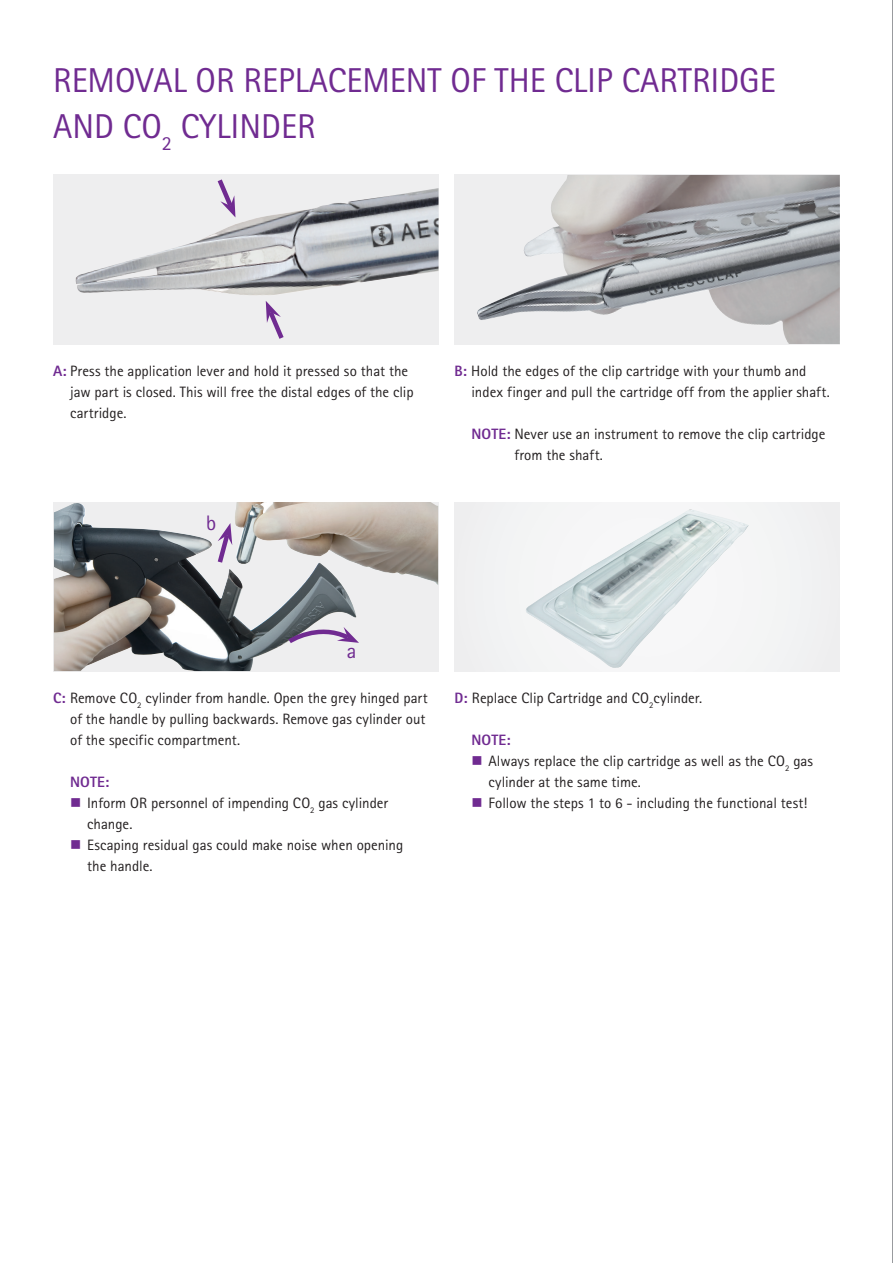
<style>
.page{position:relative;width:893px;height:1263px;background:#fff}
.page>*{position:absolute;margin:0;border:0;box-sizing:border-box;transform-origin:0 0}
.t1{font:34.5px/46.5px "Rotis Sans Serif Pro";color:#702b91}
.t2{font:21px "Rotis Sans Serif Pro";color:#702b91}
.t3{font:15px/21px "Rotis Sans Serif Pro";color:#231f20}
.t4{font:800 15px "Rotis Sans Serif Pro";letter-spacing:.005em;color:#702b91}
.s1{font-weight:800;color:#702b91}
.s2{color:#702b91}
</style>
<div class="page">
<div style="left:454px;top:175px;width:386px;height:169px;background:#eeeeef"></div>
<img style="left:477px;top:175px;width:363px;height:169px">
<div style="left:53px;top:175px;width:385px;height:169px;background:#eeeeef"></div>
<img style="left:75px;top:188px;width:363px;height:107px">
<img style="left:54px;top:502px;width:384px;height:169px">
<div style="left:454px;top:502px;width:386px;height:169px;background:#f1f2f3"></div>
<img style="left:526px;top:509px;width:223px;height:159px">
<svg style="left:214px;top:523px;width:19px;height:45px"></svg>
<svg style="left:214px;top:174px;width:22px;height:43px"></svg>
<svg style="left:265px;top:301px;width:19px;height:38px"></svg>
<svg style="left:285px;top:623px;width:74px;height:23px;background:#b7aac1"></svg>
<hr style="left:892px;top:0;width:1px;height:1263px;background:#939598">
<h1 class="t1" style="left:53px;top:57px;width:724px">REMOVAL OR REPLACEMENT OF THE CLIP CARTRIDGE<br>AND CO<sub>2</sub> CYLINDER</h1>
<p class="t3" style="left:70px;top:360px;width:345px;text-indent:-17px"><span class="s1">A:</span> Press the application lever and hold it pressed so that the jaw part is closed. This will free the distal edges of the clip cartridge.</p>
<h2 class="t2" style="left:206px;top:510px;width:12px">b</h2>
<p class="t3" style="left:471px;top:360px;width:360px;text-indent:-17px"><span class="s1">B:</span> Hold the edges of the clip cartridge with your thumb and index finger and pull the cartridge off from the applier shaft.</p>
<p class="t3" style="left:514px;top:423px;width:313px;text-indent:-43px"><span class="s1">NOTE:</span> Never use an instrument to remove the clip cartridge from the shaft.</p>
<h2 class="t2" style="left:347px;top:638px;width:11px">a</h2>
<p class="t3" style="left:70px;top:688px;width:359px;text-indent:-17px"><span class="s1">C:</span> Remove CO<sub>2</sub> cylinder from handle. Open the grey hinged part of the handle by pulling backwards. Remove gas cylinder out of the specific compartment.</p>
<p class="t4" style="left:70px;top:772px;width:40px">NOTE:</p>
<p class="t3" style="left:87px;top:793px;width:302px;text-indent:-17px"><span class="s2">■</span> Inform OR personnel of impending CO<sub>2</sub> gas cylinder change.</p>
<p class="t3" style="left:87px;top:835px;width:318px;text-indent:-17px"><span class="s2">■</span> Escaping residual gas could make noise when opening the handle.</p>
<p class="t3" style="left:454px;top:688px;width:249px"><span class="s1">D:</span> Replace Clip Cartridge and CO<sub>2</sub>cylinder.</p>
<p class="t4" style="left:471px;top:730px;width:40px">NOTE:</p>
<p class="t3" style="left:488px;top:751px;width:326px;text-indent:-17px"><span class="s2">■</span> Always replace the clip cartridge as well as the CO<sub>2</sub> gas cylinder at the same time.</p>
<p class="t3" style="left:471px;top:793px;width:337px"><span class="s2">■</span> Follow the steps 1 to 6 - including the functional test!</p>
</div>
